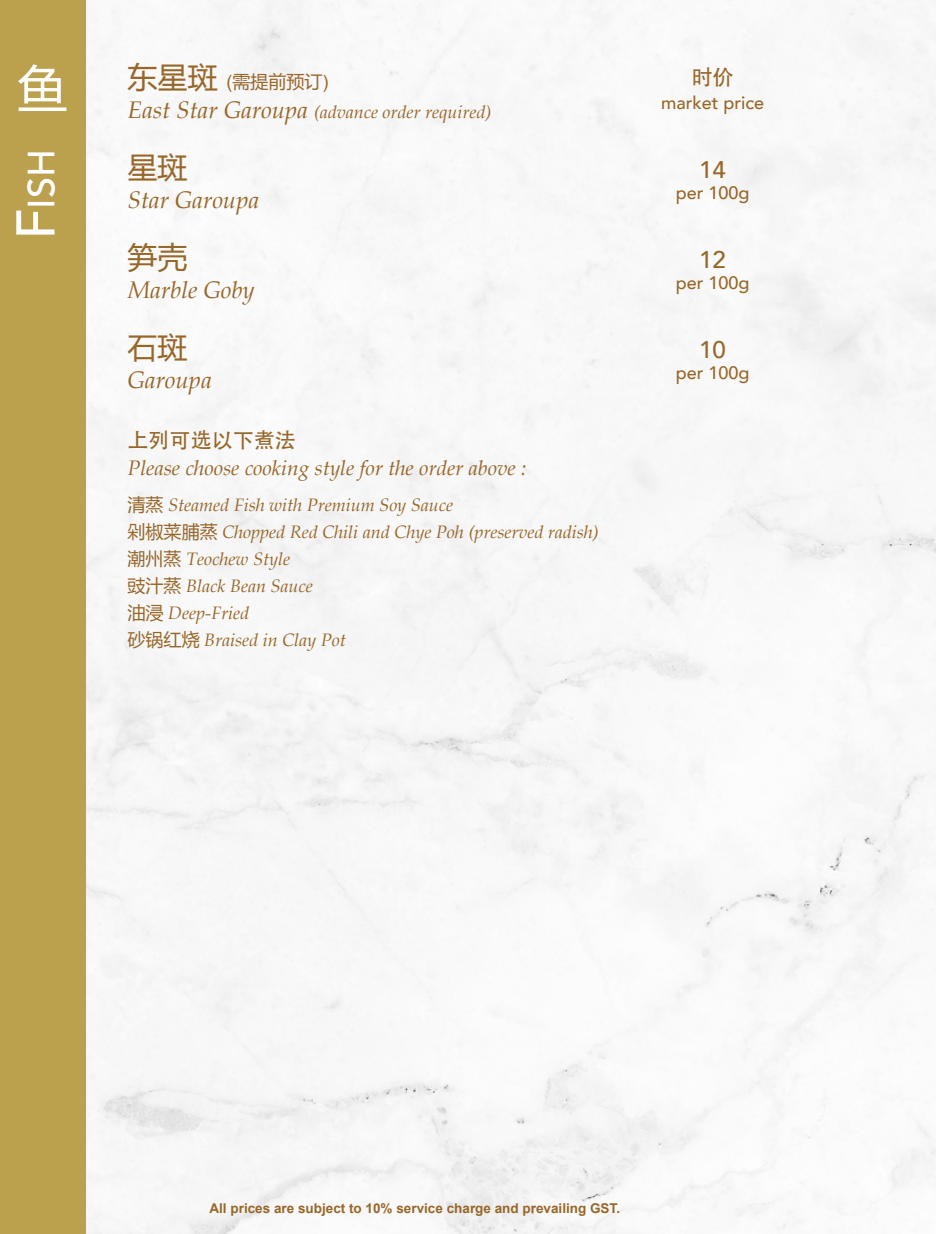
<style>
.page{position:relative;width:936px;height:1234px;background:#fff}
.page>*{position:absolute;margin:0;border:0;box-sizing:border-box;transform-origin:0 0}
.t1{font:51px "Microsoft Ya Hei";color:#fff}
.t2{font:500 37.8px "Avenir";color:#fff}
.t3{font:30px "Microsoft Ya Hei";color:#976628}
.t4{font:italic 24px "Book Antiqua";color:#976628}
.t5{font:500 24px "Avenir";color:#976628}
.t6{font:italic 21px "Book Antiqua";color:#976628}
.t7{font:21px "Adobe Heiti Std";color:#976628}
.t8{font:italic 18px/27px "Book Antiqua";color:#976628}
.t9{font:500 18px "Avenir";color:#976628}
.t10{font:18px "Microsoft Ya Hei";color:#976628}
.t11{font:700 13.5px "Arial";color:#976628}
.s1{font-size:54px}
.s2{font-size:30px}
.s3{font-family:"Arial"}
.s4{font-size:24px}
.s5{font-family:"Microsoft Ya Hei";font-style:normal}
</style>
<div class="page">
<img style="left:85px;top:0;width:850px;height:1233px">
<div style="left:0;top:0;width:85px;height:1233px;background:#bba04d"></div>
<h1 class="t1" style="left:17px;top:54px;width:52px">鱼</h1>
<h2 class="t2" style="left:9px;top:239px;width:92px;rotate:-90deg"><span class="s1">F</span>ish</h2>
<p class="t10" style="left:128px;top:69px;width:202px"><span class="s2">东星斑</span> <span class="s3">(</span>需提前预订<span class="s3">)</span></p>
<p class="t8" style="left:128px;top:98px;width:365px"><span class="s4">East Star Garoupa</span> (advance order required)</p>
<h3 class="t3" style="left:128px;top:147px;width:61px">星斑</h3>
<h3 class="t4" style="left:128px;top:183px;width:133px">Star Garoupa</h3>
<h3 class="t3" style="left:128px;top:237px;width:61px">笋壳</h3>
<h3 class="t4" style="left:128px;top:273px;width:128px">Marble Goby</h3>
<h3 class="t3" style="left:128px;top:327px;width:61px">石斑</h3>
<h3 class="t4" style="left:128px;top:363px;width:85px">Garoupa</h3>
<p class="t7" style="left:128px;top:427px;width:169px">上列可选以下煮法</p>
<p class="t6" style="left:128px;top:453px;width:400px">Please choose cooking style for the order above :</p>
<p class="t8" style="left:128px;top:491px;width:473px"><span class="s5">清蒸</span> Steamed Fish with Premium Soy Sauce<br><span class="s5">剁椒菜脯蒸</span> Chopped Red Chili and Chye Poh (preserved radish)<span class="s5">潮州蒸</span> Teochew Style<br><span class="s5">豉汁蒸</span> Black Bean Sauce<br><span class="s5">油浸</span> Deep-Fried<br><span class="s5">砂锅红烧</span> Braised in Clay Pot</p>
<p class="t7" style="left:691px;top:64px;width:43px">时价</p>
<p class="t9" style="left:661px;top:87px;width:105px">market price</p>
<h3 class="t5" style="left:699px;top:149px;width:28px">14</h3>
<p class="t9" style="left:675px;top:177px;width:75px">per 100g</p>
<h3 class="t5" style="left:699px;top:239px;width:28px">12</h3>
<p class="t9" style="left:675px;top:267px;width:75px">per 100g</p>
<h3 class="t5" style="left:699px;top:329px;width:28px">10</h3>
<p class="t9" style="left:675px;top:357px;width:75px">per 100g</p>
<p class="t11" style="left:209px;top:1198px;width:412px">All prices are subject to 10% service charge and prevailing GST.</p>
</div>
